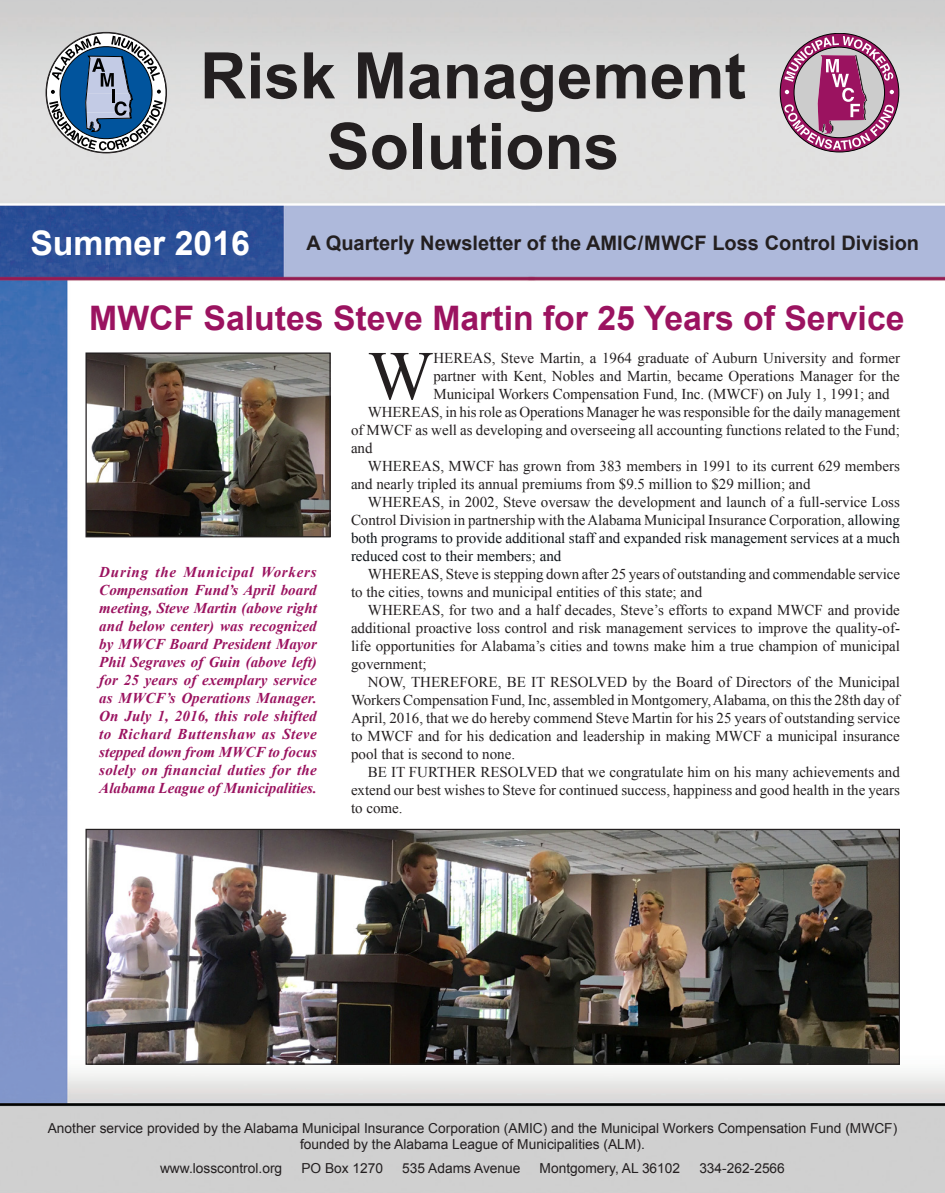
<style>
.page{position:relative;width:945px;height:1193px;background:#fff}
.page>*{position:absolute;margin:0;border:0;box-sizing:border-box;transform-origin:0 0}
.t1{font:69.38px "Times New Roman";color:#231f20}
.t2{font:700 64.25px/70.5px "Arial";color:#231f20;text-align:center}
.t3{font:700 33.75px "Arial";color:#9b1360}
.t4{font:700 33.75px "Arial";color:#fff}
.t5{font:700 20px "Arial";color:#231f20}
.t6{font:15px/18px "Times New Roman";color:#231f20;text-align:justify}
.t7{font:italic 700 15px/18px "Times New Roman";color:#9b1360;text-align:justify}
.t8{font:13.75px "Arial";color:#231f20}
.s1{color:#0f1419}
</style>
<div class="page">
<img style="left:0;top:0;width:945px;height:1192px">
<svg style="left:784px;top:36px;width:111px;height:114px"></svg>
<svg style="left:46px;top:32px;width:121px;height:121px"></svg>
<img style="left:88px;top:830px;width:810px;height:232px">
<div style="left:86px;top:828px;width:814px;height:236px;border:1px solid #231f20"></div>
<img style="left:88px;top:354px;width:241px;height:181px">
<div style="left:86px;top:352px;width:245px;height:185px;border:1px solid #231f20"></div>
<p class="t2" style="left:200px;top:42px;width:547px">Risk Management<br>Solutions</p>
<p class="t4" style="left:30px;top:220px;width:221px">Summer 2016</p>
<p class="t5" style="left:307px;top:229px;width:614px">A Quarterly Newsletter of the AMIC/MWCF Loss Control Division</p>
<p class="t3" style="left:89px;top:295px;width:817px">MWCF Salutes Steve Martin for 25 Years of Service</p>
<p class="t1" style="left:368px;top:329px;width:67px">W</p>
<p class="t6" style="left:433px;top:349px;width:468px">HEREAS, Steve Martin, a 1964 graduate of Auburn University and former partner with Kent, Nobles and Martin, became Operations Manager for the Municipal Workers Compensation Fund, Inc. (MWCF) on July 1, 1991; and</p>
<p class="t6" style="left:351px;top:403px;width:551px;text-indent:17px">WHEREAS, in his role as Operations Manager he was responsible for the daily management of MWCF as well as developing and overseeing all accounting functions related to the Fund; and</p>
<p class="t6" style="left:351px;top:457px;width:550px;text-indent:17px">WHEREAS, MWCF has grown from 383 members in 1991 to its current 629 members and nearly tripled its annual premiums from $9.5 million to $29 million; and</p>
<p class="t6" style="left:351px;top:493px;width:551px;text-indent:17px">WHEREAS, in 2002, Steve oversaw the development and launch of a full-service Loss Control Division in partnership with the Alabama Municipal Insurance Corporation, <span class="s1">allowing both programs to provide additional staff and expanded risk management services at a much reduced cost to their members; and</span></p>
<p class="t6" style="left:351px;top:565px;width:551px;text-indent:17px">WHEREAS, Steve is stepping down after 25 years of outstanding and commendable service to the cities, towns and municipal entities of this state; and</p>
<p class="t6" style="left:351px;top:601px;width:551px;text-indent:17px">WHEREAS, for two and a half decades, Steve’s efforts to expand MWCF and provide additional proactive loss control and risk management services to improve the quality-of&shy;life opportunities for Alabama’s cities and towns make him a true champion of municipal government;</p>
<p class="t6" style="left:351px;top:673px;width:551px;text-indent:17px">NOW, THEREFORE, BE IT RESOLVED by the Board of Directors of the Municipal Workers Compensation Fund, Inc, assembled in Montgomery, Alabama, on this the 28th day of April, 2016, that we do hereby commend Steve Martin for his 25 years of outstanding service to MWCF and for his dedication and leadership in making MWCF a municipal insurance pool that is second to none.</p>
<p class="t6" style="left:351px;top:763px;width:551px;text-indent:17px">BE IT FURTHER RESOLVED that we congratulate him on his many achievements and extend our best wishes to Steve for continued success, happiness and good health in the years to come.</p>
<p class="t7" style="left:99px;top:562px;width:219px">During the Municipal Workers Compensation Fund’s April board meeting, Steve Martin (above right and below center) was recognized by MWCF Board President Mayor Phil Segraves of Guin (above left) for 25 years of exemplary service as MWCF’s Operations Manager.<br>On July 1, 2016, this role shifted to Richard Buttenshaw as Steve stepped down from MWCF to focus solely on financial duties for the Alabama League of Municipalities.</p>
<p class="t8" style="left:48px;top:1118px;width:851px">Another service provided by the Alabama Municipal Insurance Corporation (AMIC) and the Municipal Workers Compensation Fund (MWCF)</p>
<p class="t8" style="left:300px;top:1135px;width:346px">founded by the Alabama League of Municipalities (ALM).</p>
<p class="t8" style="left:160px;top:1159px;width:124px">www.losscontrol.org</p>
<p class="t8" style="left:301px;top:1159px;width:83px">PO Box 1270</p>
<p class="t8" style="left:402px;top:1159px;width:120px">535 Adams Avenue</p>
<p class="t8" style="left:540px;top:1159px;width:142px">Montgomery, AL 36102</p>
<p class="t8" style="left:699px;top:1159px;width:87px">334-262-2566</p>
</div>
